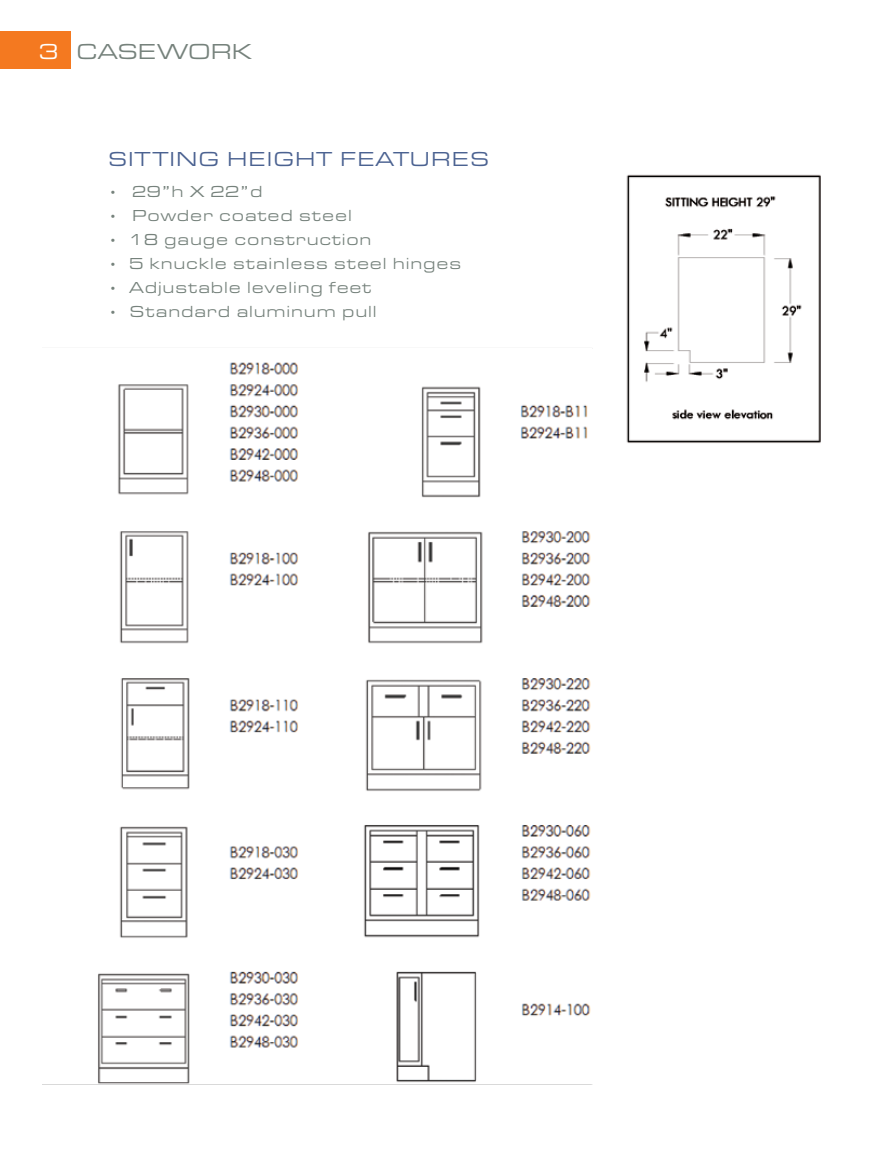
<style>
.page{position:relative;width:891px;height:1161px;background:#fff}
.page>*{position:absolute;margin:0;border:0;box-sizing:border-box;transform-origin:0 0}
.t1{font:22.5px "Eurostile Extended Roman DTC";color:#76827c}
.t2{font:21px "Eurostile Extended Roman DTC";letter-spacing:.05em;color:#4b6291}
.t3{font:16.5px "Eurostile Extended Roman DTC";letter-spacing:.05em;color:#76827c}
.s1{color:#fff}
</style>
<div class="page">
<img style="left:626px;top:174px;width:195px;height:269px">
<div style="left:0;top:32px;width:70px;height:37px;background:#f47920"></div>
<img style="left:42px;top:348px;width:551px;height:737px">
<h1 class="t1" style="left:39px;top:39px;width:214px"><span class="s1">3</span> CASEWORK</h1>
<p class="t2" style="left:108px;top:148px;width:383px">SITTING HEIGHT FEATURES</p>
<p class="t3" style="left:108px;top:183px;width:156px">• 29”h X 22”d</p>
<p class="t3" style="left:108px;top:207px;width:245px">• Powder coated steel</p>
<p class="t3" style="left:108px;top:231px;width:265px">• 18 gauge construction</p>
<p class="t3" style="left:108px;top:255px;width:355px">• 5 knuckle stainless steel hinges</p>
<p class="t3" style="left:108px;top:279px;width:265px">• Adjustable leveling feet</p>
<p class="t3" style="left:108px;top:303px;width:270px">• Standard aluminum pull</p>
</div>
